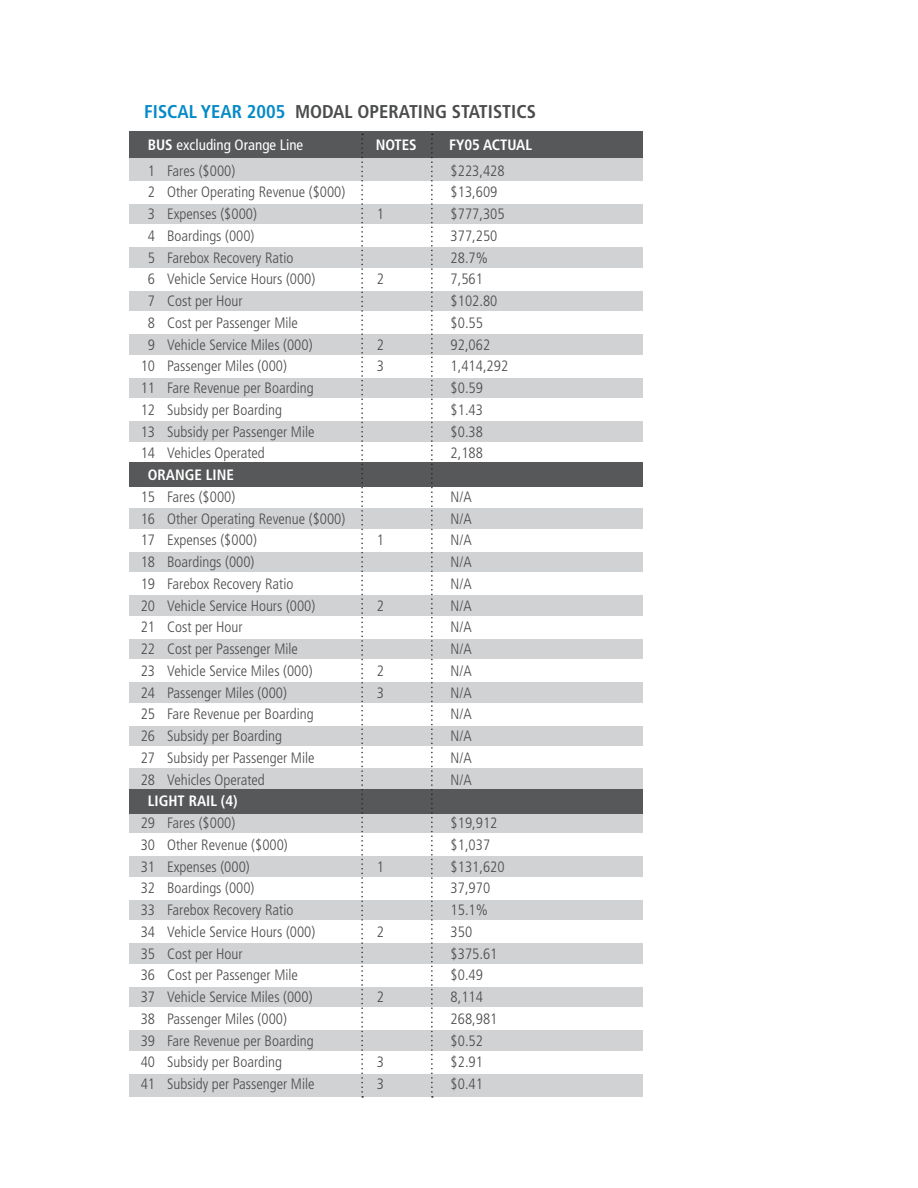
<style>
.page{position:relative;width:918px;height:1188px;background:#fff}
.page>*{position:absolute;margin:0;border:0;box-sizing:border-box;transform-origin:0 0}
.Body_Copy{font:700 condensed 18.6px "Frutiger";color:#4b4c4d}
.Body_Copy-2{font:300 condensed 15px/21.8px "Frutiger";color:#4b4c4d}
.Body_Copy-3{font:700 condensed 15px "Frutiger";color:#fff}
.Body_Copy-4{font:condensed 15px "Frutiger";color:#fff}
.s1{color:#058ac8}
.s2{font-weight:700}
</style>
<div class="page">
<div style="left:130px;top:154px;width:513px;height:943px;background:#d1d2d4"></div>
<div style="left:129px;top:181px;width:514px;height:22px;background:#fff"></div>
<div style="left:129px;top:224px;width:514px;height:23px;background:#fff"></div>
<div style="left:129px;top:268px;width:514px;height:22px;background:#fff"></div>
<div style="left:129px;top:311px;width:514px;height:23px;background:#fff"></div>
<div style="left:129px;top:355px;width:514px;height:22px;background:#fff"></div>
<div style="left:129px;top:398px;width:514px;height:23px;background:#fff"></div>
<div style="left:129px;top:442px;width:514px;height:22px;background:#fff"></div>
<div style="left:129px;top:485px;width:514px;height:23px;background:#fff"></div>
<div style="left:129px;top:529px;width:514px;height:22px;background:#fff"></div>
<div style="left:129px;top:572px;width:514px;height:23px;background:#fff"></div>
<div style="left:129px;top:616px;width:514px;height:22px;background:#fff"></div>
<div style="left:129px;top:659px;width:514px;height:23px;background:#fff"></div>
<div style="left:129px;top:703px;width:514px;height:22px;background:#fff"></div>
<div style="left:129px;top:746px;width:514px;height:23px;background:#fff"></div>
<div style="left:129px;top:833px;width:514px;height:23px;background:#fff"></div>
<div style="left:129px;top:877px;width:514px;height:22px;background:#fff"></div>
<div style="left:129px;top:920px;width:514px;height:23px;background:#fff"></div>
<div style="left:129px;top:964px;width:514px;height:22px;background:#fff"></div>
<div style="left:129px;top:1007px;width:514px;height:23px;background:#fff"></div>
<div style="left:129px;top:1051px;width:514px;height:22px;background:#fff"></div>
<div style="left:130px;top:131px;width:513px;height:27px;background:#57585a"></div>
<div style="left:130px;top:463px;width:513px;height:24px;background:#57585a"></div>
<div style="left:130px;top:789px;width:513px;height:24px;background:#57585a"></div>
<svg style="left:361px;top:134px;width:2px;height:964px"></svg>
<svg style="left:431px;top:134px;width:2px;height:964px"></svg>
<p class="Body_Copy" style="left:144px;top:101px;width:393px"><span class="s1">FISCAL YEAR 2005</span> MODAL OPERATING STATISTICS</p>
<p class="Body_Copy-4" style="left:148px;top:136px;width:157px"><span class="s2">BUS</span> excluding Orange Line</p>
<p class="Body_Copy-3" style="left:376px;top:136px;width:42px">NOTES</p>
<p class="Body_Copy-3" style="left:449px;top:136px;width:84px">FY05 ACTUAL</p>
<p class="Body_Copy-2" style="left:148px;top:160px;width:89px">1 Fares ($000)</p>
<p class="Body_Copy-2" style="left:148px;top:182px;width:199px">2 Other Operating Revenue ($000)</p>
<p class="Body_Copy-2" style="left:148px;top:203px;width:111px">3 Expenses ($000)</p>
<p class="Body_Copy-2" style="left:148px;top:225px;width:108px">4 Boardings (000)</p>
<p class="Body_Copy-2" style="left:148px;top:247px;width:147px">5 Farebox Recovery Ratio</p>
<p class="Body_Copy-2" style="left:148px;top:269px;width:169px">6 Vehicle Service Hours (000)</p>
<p class="Body_Copy-2" style="left:148px;top:290px;width:96px">7 Cost per Hour</p>
<p class="Body_Copy-2" style="left:148px;top:312px;width:152px">8 Cost per Passenger Mile</p>
<p class="Body_Copy-2" style="left:148px;top:334px;width:166px">9 Vehicle Service Miles (000)</p>
<p class="Body_Copy-2" style="left:141px;top:356px;width:148px">10 Passenger Miles (000)</p>
<p class="Body_Copy-2" style="left:141px;top:377px;width:175px">11 Fare Revenue per Boarding</p>
<p class="Body_Copy-2" style="left:141px;top:399px;width:143px">12 Subsidy per Boarding</p>
<p class="Body_Copy-2" style="left:141px;top:421px;width:175px">13 Subsidy per Passenger Mile</p>
<p class="Body_Copy-2" style="left:141px;top:443px;width:126px">14 Vehicles Operated</p>
<p class="Body_Copy-3" style="left:148px;top:466px;width:88px">ORANGE LINE</p>
<p class="Body_Copy-2" style="left:141px;top:486px;width:96px">15 Fares ($000)</p>
<p class="Body_Copy-2" style="left:141px;top:508px;width:206px">16 Other Operating Revenue ($000)</p>
<p class="Body_Copy-2" style="left:141px;top:530px;width:118px">17 Expenses ($000)</p>
<p class="Body_Copy-2" style="left:141px;top:551px;width:115px">18 Boardings (000)</p>
<p class="Body_Copy-2" style="left:141px;top:573px;width:154px">19 Farebox Recovery Ratio</p>
<p class="Body_Copy-2" style="left:141px;top:595px;width:176px">20 Vehicle Service Hours (000)</p>
<p class="Body_Copy-2" style="left:141px;top:617px;width:103px">21 Cost per Hour</p>
<p class="Body_Copy-2" style="left:141px;top:638px;width:159px">22 Cost per Passenger Mile</p>
<p class="Body_Copy-2" style="left:141px;top:660px;width:173px">23 Vehicle Service Miles (000)</p>
<p class="Body_Copy-2" style="left:141px;top:682px;width:148px">24 Passenger Miles (000)</p>
<p class="Body_Copy-2" style="left:141px;top:704px;width:175px">25 Fare Revenue per Boarding</p>
<p class="Body_Copy-2" style="left:141px;top:725px;width:143px">26 Subsidy per Boarding</p>
<p class="Body_Copy-2" style="left:141px;top:747px;width:175px">27 Subsidy per Passenger Mile</p>
<p class="Body_Copy-2" style="left:141px;top:769px;width:126px">28 Vehicles Operated</p>
<p class="Body_Copy-3" style="left:148px;top:792px;width:91px">LIGHT RAIL (4)</p>
<p class="Body_Copy-2" style="left:141px;top:812px;width:96px">29 Fares ($000)</p>
<p class="Body_Copy-2" style="left:141px;top:834px;width:149px">30 Other Revenue ($000)</p>
<p class="Body_Copy-2" style="left:141px;top:856px;width:111px">31 Expenses (000)</p>
<p class="Body_Copy-2" style="left:141px;top:878px;width:115px">32 Boardings (000)</p>
<p class="Body_Copy-2" style="left:141px;top:899px;width:154px">33 Farebox Recovery Ratio</p>
<p class="Body_Copy-2" style="left:141px;top:921px;width:176px">34 Vehicle Service Hours (000)</p>
<p class="Body_Copy-2" style="left:141px;top:943px;width:103px">35 Cost per Hour</p>
<p class="Body_Copy-2" style="left:141px;top:965px;width:159px">36 Cost per Passenger Mile</p>
<p class="Body_Copy-2" style="left:141px;top:986px;width:173px">37 Vehicle Service Miles (000)</p>
<p class="Body_Copy-2" style="left:141px;top:1008px;width:148px">38 Passenger Miles (000)</p>
<p class="Body_Copy-2" style="left:141px;top:1030px;width:175px">39 Fare Revenue per Boarding</p>
<p class="Body_Copy-2" style="left:141px;top:1052px;width:143px">40 Subsidy per Boarding</p>
<p class="Body_Copy-2" style="left:141px;top:1073px;width:175px">41 Subsidy per Passenger Mile</p>
<p class="Body_Copy-2" style="left:377px;top:203px;width:9px">1</p>
<p class="Body_Copy-2" style="left:377px;top:269px;width:9px">2</p>
<p class="Body_Copy-2" style="left:377px;top:334px;width:9px">2<br>3</p>
<p class="Body_Copy-2" style="left:377px;top:530px;width:9px">1</p>
<p class="Body_Copy-2" style="left:377px;top:595px;width:9px">2</p>
<p class="Body_Copy-2" style="left:377px;top:660px;width:9px">2<br>3</p>
<p class="Body_Copy-2" style="left:377px;top:856px;width:9px">1</p>
<p class="Body_Copy-2" style="left:377px;top:921px;width:9px">2</p>
<p class="Body_Copy-2" style="left:377px;top:986px;width:9px">2</p>
<p class="Body_Copy-2" style="left:377px;top:1052px;width:9px">3<br>3</p>
<p class="Body_Copy-2" style="left:451px;top:160px;width:59px">$223,428 $13,609 $777,305<br>377,250<br>28.7%<br>7,561 $102.80 $0.55<br>92,062<br>1,414,292 $0.59 $1.43 $0.38<br>2,188</p>
<p class="Body_Copy-2" style="left:451px;top:486px;width:23px;text-align:justify">N/A N/A N/A N/A N/A N/A N/A N/A N/A N/A N/A N/A N/A N/A</p>
<p class="Body_Copy-2" style="left:451px;top:812px;width:55px">$19,912 $1,037 $131,620<br>37,970<br>15.1%<br>350 $375.61 $0.49<br>8,114<br>268,981 $0.52 $2.91 $0.41</p>
</div>
